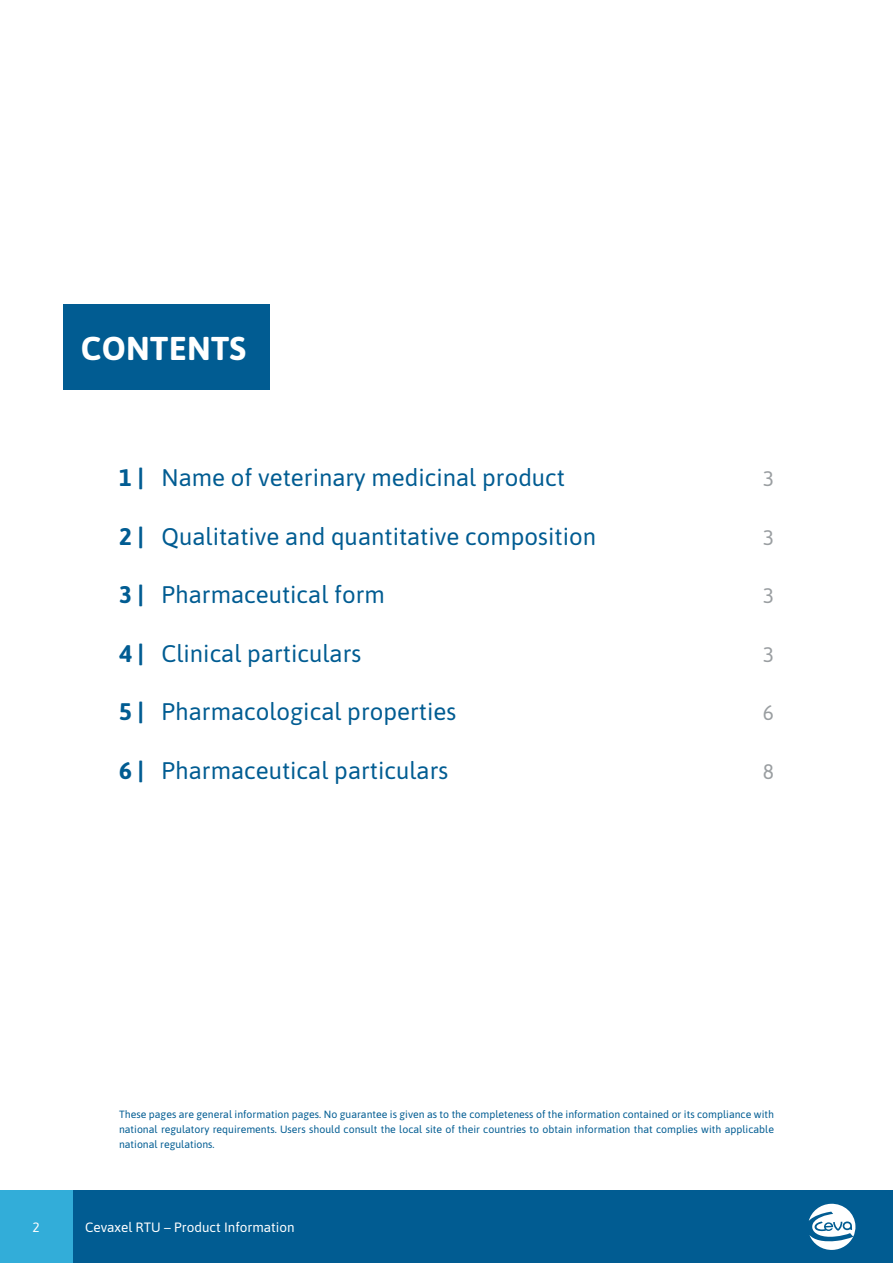
<style>
.page{position:relative;width:893px;height:1263px;background:#fff}
.page>*{position:absolute;margin:0;border:0;box-sizing:border-box;transform-origin:0 0}
.t1{font:700 33px "Asap";letter-spacing:.01em;color:#fff}
.t2{font:24px "Asap";color:#015c92}
.t3{font:21px "Asap";color:#9a9ea1}
.t4{font:13.5px "Asap";color:#fff}
.t5{font:10.5px/15px "Asap";color:#015c92;text-align:justify}
.s1{font-weight:700}
</style>
<div class="page">
<div style="left:0;top:1191px;width:893px;height:72px;background:#015c92"></div>
<div style="left:0;top:1191px;width:72px;height:72px;background:#32add9"></div>
<hr style="left:892px;top:1191px;width:1px;height:72px;background:#32add9">
<svg style="left:809px;top:1203px;width:47px;height:47px"></svg>
<div style="left:64px;top:304px;width:206px;height:85px;background:#015c92"></div>
<h1 class="t1" style="left:81px;top:325px;width:167px">CONTENTS</h1>
<h2 class="t2" style="left:119px;top:461px;width:448px"><span class="s1">1 |</span> Name of veterinary medicinal product</h2>
<h3 class="t3" style="left:763px;top:464px;width:13px">3</h3>
<h2 class="t2" style="left:119px;top:519px;width:479px"><span class="s1">2 |</span> Qualitative and quantitative composition</h2>
<h3 class="t3" style="left:763px;top:522px;width:13px">3</h3>
<h2 class="t2" style="left:119px;top:578px;width:267px"><span class="s1">3 |</span> Pharmaceutical form</h2>
<h3 class="t3" style="left:763px;top:581px;width:13px">3</h3>
<h2 class="t2" style="left:119px;top:636px;width:244px"><span class="s1">4 |</span> Clinical particulars</h2>
<h3 class="t3" style="left:763px;top:640px;width:13px">3</h3>
<h2 class="t2" style="left:119px;top:695px;width:339px"><span class="s1">5 |</span> Pharmacological properties</h2>
<h3 class="t3" style="left:763px;top:698px;width:13px">6</h3>
<h2 class="t2" style="left:119px;top:754px;width:331px"><span class="s1">6 |</span> Pharmaceutical particulars</h2>
<h3 class="t3" style="left:763px;top:757px;width:13px">8</h3>
<p class="t5" style="left:119px;top:1106px;width:656px">These pages are general information pages. No guarantee is given as to the completeness of the information contained or its compliance with national regulatory requirements. Users should consult the local site of their countries to obtain information that complies with applicable national regulations.</p>
<p class="t4" style="left:33px;top:1217px;width:9px">2</p>
<p class="t4" style="left:85px;top:1218px;width:211px">Cevaxel RTU – Product Information</p>
</div>
